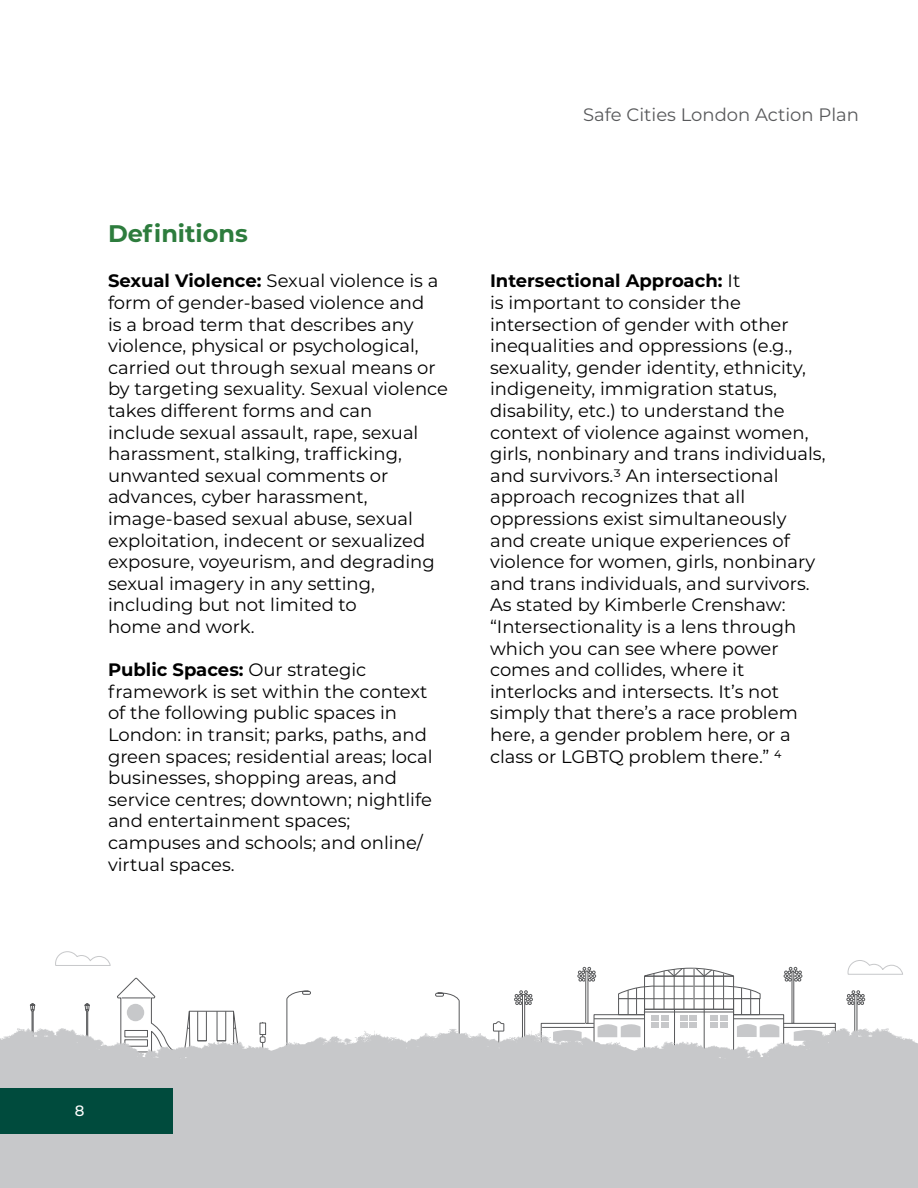
<style>
.page{position:relative;width:918px;height:1188px;background:#fff}
.page>*{position:absolute;margin:0;border:0;box-sizing:border-box;transform-origin:0 0}
.Paragraph_Subheading{font:700 24px "Montserrat";color:#2d7c3d}
.Paragraph_Body_Copy{font:18px/21.6px "Montserrat";color:#000}
.t1{font:18px "Montserrat";color:#58595b}
.t2{font:500 15px "Montserrat";color:#fff}
.s1{font-weight:700}
</style>
<div class="page">
<svg style="left:847px;top:991px;width:18px;height:14px"></svg>
<hr style="left:855px;top:994px;width:2px;height:53px;background:#fff">
<svg style="left:262px;top:990px;width:271px;height:38px"></svg>
<svg style="left:540px;top:967px;width:296px;height:61px"></svg>
<svg style="left:493px;top:1021px;width:11px;height:7px"></svg>
<svg style="left:260px;top:1023px;width:6px;height:5px"></svg>
<div style="left:0;top:1028px;width:918px;height:160px;background:#c7c8ca"></div>
<svg style="left:847px;top:960px;width:56px;height:15px"></svg>
<svg style="left:30px;top:951px;width:209px;height:110px"></svg>
<div style="left:0;top:1089px;width:173px;height:45px;background:#004b3d"></div>
<h2 class="Paragraph_Subheading" style="left:108px;top:216px;width:141px">Definitions</h2>
<p class="Paragraph_Body_Copy" style="left:108px;top:270px;width:342px"><span class="s1">Sexual Violence:</span> Sexual violence is a form of gender-based violence and<br>is a broad term that describes any violence, physical or psychological, carried out through sexual means or by targeting sexuality. Sexual violence takes different forms and can<br>include sexual assault, rape, sexual harassment, stalking, trafficking, unwanted sexual comments or advances, cyber harassment, image-based sexual abuse, sexual exploitation, indecent or sexualized exposure, voyeurism, and degrading sexual imagery in any setting, including but not limited to</p>
<p class="Paragraph_Body_Copy" style="left:108px;top:615px;width:148px">home and work.</p>
<p class="Paragraph_Body_Copy" style="left:108px;top:658px;width:326px"><span class="s1">Public Spaces:</span> Our strategic framework is set within the context of the following public spaces in London: in transit; parks, paths, and green spaces; residential areas; local businesses, shopping areas, and service centres; downtown; nightlife and entertainment spaces;</p>
<p class="Paragraph_Body_Copy" style="left:108px;top:831px;width:316px">campuses and schools; and online/ virtual spaces.</p>
<p class="t1" style="left:583px;top:102px;width:277px">Safe Cities London Action Plan</p>
<p class="Paragraph_Body_Copy" style="left:490px;top:270px;width:337px"><span class="s1">Intersectional Approach:</span> It<br>is important to consider the intersection of gender with other inequalities and oppressions (e.g., sexuality, gender identity, ethnicity, indigeneity, immigration status, disability, etc.) to understand the context of violence against women, girls, nonbinary and trans individuals, and survivors.3 An intersectional approach recognizes that all oppressions exist simultaneously and create unique experiences of violence for women, girls, nonbinary and trans individuals, and survivors.<br>As stated by Kimberle Crenshaw: “Intersectionality is a lens through which you can see where power comes and collides, where it interlocks and intersects. It’s not simply that there’s a race problem here, a gender problem here, or a class or LGBTQ problem there.” 4</p>
<p class="t2" style="left:75px;top:1100px;width:11px">8</p>
</div>
